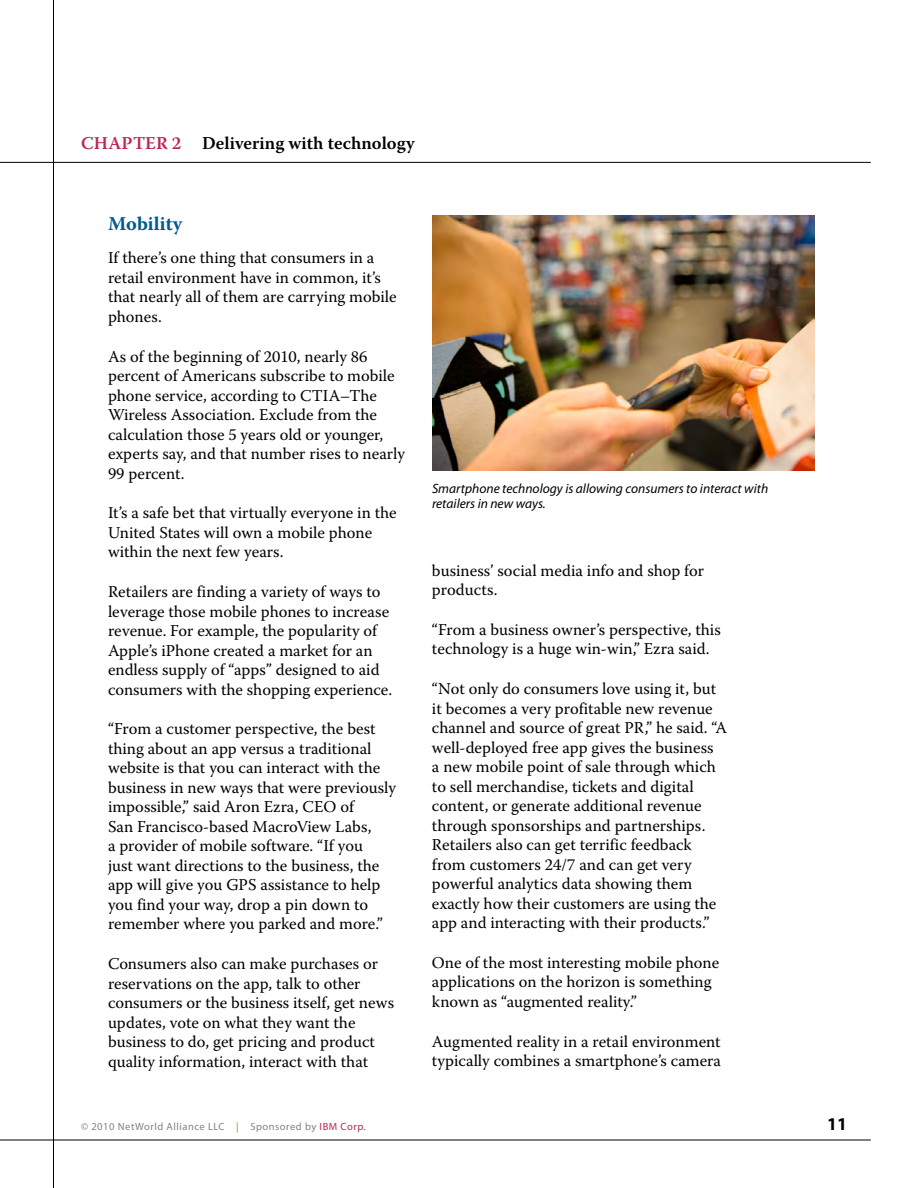
<style>
.page{position:relative;width:918px;height:1188px;background:#fff}
.page>*{position:absolute;margin:0;border:0;box-sizing:border-box;transform-origin:0 0}
.t1{font:700 19.5px "Warnock Pro";color:#005c8e}
.t2{font:600 18px "Warnock Pro";color:#000}
.t3{font:700 18px "Myriad Pro";color:#000}
.t4{font:16.5px/19.5px "Warnock Pro";color:#000}
.t5{font:italic 13.5px/15px "Myriad Pro";color:#000}
.t6{font:10.5px "Myriad Pro";letter-spacing:.05em;color:#808285}
.s1{color:#bb2659}
.s2{color:#78a22f}
</style>
<div class="page">
<hr style="left:0;top:162px;width:871px;height:1px;background:#000">
<hr style="left:53px;top:0;width:1px;height:1188px;background:#000">
<hr style="left:0;top:1140px;width:871px;height:1px;background:#000">
<img style="left:432px;top:216px;width:382px;height:254px">
<p class="t2" style="left:81px;top:132px;width:335px"><span class="s1">CHAPTER 2</span> Delivering with technology</p>
<p class="t1" style="left:108px;top:212px;width:76px">Mobility</p>
<p class="t4" style="left:108px;top:248px;width:290px">If there’s one thing that consumers in a retail environment have in common, it’s that nearly all of them are carrying mobile phones.</p>
<p class="t4" style="left:108px;top:346px;width:298px">As of the beginning of 2010, nearly 86 percent of Americans subscribe to mobile phone service, according to CTIA–The Wireless Association. Exclude from the calculation those 5 years old or younger, experts say, and that number rises to nearly 99 percent.</p>
<p class="t4" style="left:108px;top:503px;width:290px">It’s a safe bet that virtually everyone in the<br>United States will own a mobile phone within the next few years.</p>
<p class="t4" style="left:108px;top:582px;width:286px">Retailers are finding a variety of ways to leverage those mobile phones to increase revenue. For example, the popularity of Apple’s iPhone created a market for an endless supply of “apps” designed to aid consumers with the shopping experience.</p>
<p class="t4" style="left:108px;top:719px;width:290px">“From a customer perspective, the best thing about an app versus a traditional website is that you can interact with the business in new ways that were previously impossible,” said Aron Ezra, CEO of<br>San Francisco-based MacroView Labs,<br>a provider of mobile software. “If you<br>just want directions to the business, the app will give you GPS assistance to help you find your way, drop a pin down to remember where you parked and more.”</p>
<p class="t4" style="left:108px;top:954px;width:288px">Consumers also can make purchases or reservations on the app, talk to other consumers or the business itself, get news updates, vote on what they want the business to do, get pricing and product quality information, interact with that</p>
<p class="t5" style="left:432px;top:481px;width:338px">Smartphone technology is allowing consumers to interact with retailers in new ways.</p>
<p class="t4" style="left:432px;top:560px;width:274px">business’ social media info and shop for products.</p>
<p class="t4" style="left:432px;top:619px;width:290px">“From a business owner’s perspective, this technology is a huge win-win,” Ezra said.</p>
<p class="t4" style="left:432px;top:679px;width:297px">“Not only do consumers love using it, but it becomes a very profitable new revenue channel and source of great PR,” he said. “A well-deployed free app gives the business<br>a new mobile point of sale through which to sell merchandise, tickets and digital content, or generate additional revenue through sponsorships and partnerships.<br>Retailers also can get terrific feedback from customers 24/7 and can get very powerful analytics data showing them exactly how their customers are using the app and interacting with their products.”</p>
<p class="t4" style="left:432px;top:952px;width:289px">One of the most interesting mobile phone applications on the horizon is something known as “augmented reality.”</p>
<p class="t4" style="left:432px;top:1031px;width:291px">Augmented reality in a retail environment typically combines a smartphone’s camera</p>
<p class="t6" style="left:81px;top:1120px;width:286px">© 2010 NetWorld Alliance LLC <span class="s2">|</span> Sponsored by <span class="s1">IBM Corp.</span></p>
<p class="t3" style="left:827px;top:1112px;width:21px">11</p>
</div>
